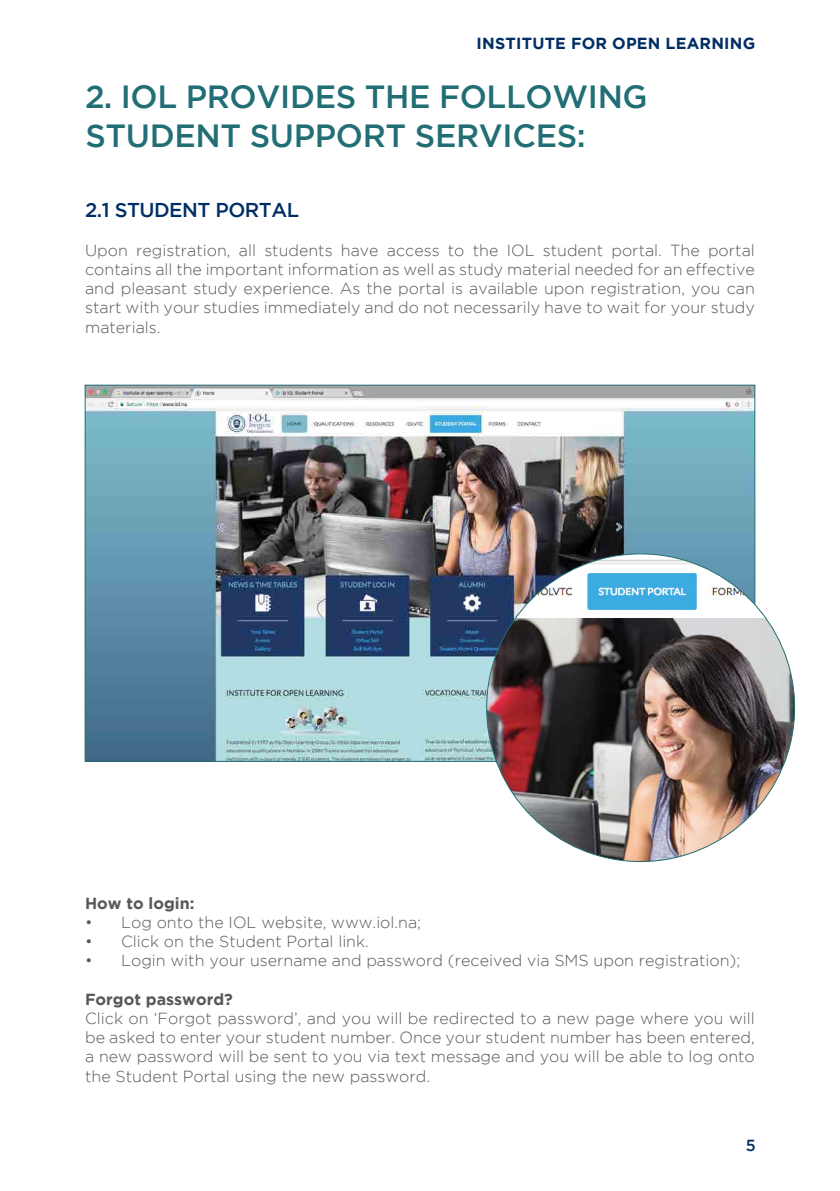
<style>
.page{position:relative;width:840px;height:1191px;background:#fff}
.page>*{position:absolute;margin:0;border:0;box-sizing:border-box;transform-origin:0 0}
.t1{font:500 32px/38.4px "Gotham";letter-spacing:-.01em;color:#216e74}
.t2{font:500 20px "Gotham";letter-spacing:-.025em;color:#002e64}
.t3{font:300 16px/19.2px "Gotham";color:#58585a;text-align:justify}
.t4{font:700 16px "Gotham";color:#58585a}
.t5{font:700 16px "Gotham";letter-spacing:.015em;color:#002e64}
.t6{font:500 16px "Gotham";color:#002e64}
</style>
<div class="page">
<img style="left:87px;top:387px;width:666px;height:373px">
<img style="left:486px;top:554px;width:308px;height:307px;border-radius:154px">
<p class="t5" style="left:476px;top:34px;width:280px">INSTITUTE FOR OPEN LEARNING</p>
<p class="t1" style="left:85px;top:77px;width:563px">2. IOL PROVIDES THE FOLLOWING<br>STUDENT SUPPORT SERVICES:</p>
<p class="t2" style="left:85px;top:199px;width:215px">2.1 STUDENT PORTAL</p>
<p class="t3" style="left:85px;top:240px;width:671px">Upon registration, all students have access to the IOL student portal. The portal contains all the important information as well as study material needed for an effective and pleasant study experience. As the portal is available upon registration, you can start with your studies immediately and do not necessarily have to wait for your study materials.</p>
<p class="t4" style="left:85px;top:893px;width:111px">How to login:</p>
<p class="t3" style="left:85px;top:912px;width:337px">• Log onto the IOL website, www.iol.na;</p>
<p class="t3" style="left:85px;top:931px;width:285px">• Click on the Student Portal link.</p>
<p class="t3" style="left:85px;top:951px;width:656px">• Login with your username and password (received via SMS upon registration);</p>
<p class="t4" style="left:85px;top:989px;width:149px">Forgot password?</p>
<p class="t3" style="left:85px;top:1008px;width:670px">Click on ‘Forgot password’, and you will be redirected to a new page where you will be asked to enter your student number. Once your student number has been entered, a new password will be sent to you via text message and you will be able to log onto the Student Portal using the new password.</p>
<p class="t6" style="left:745px;top:1136px;width:11px">5</p>
</div>
